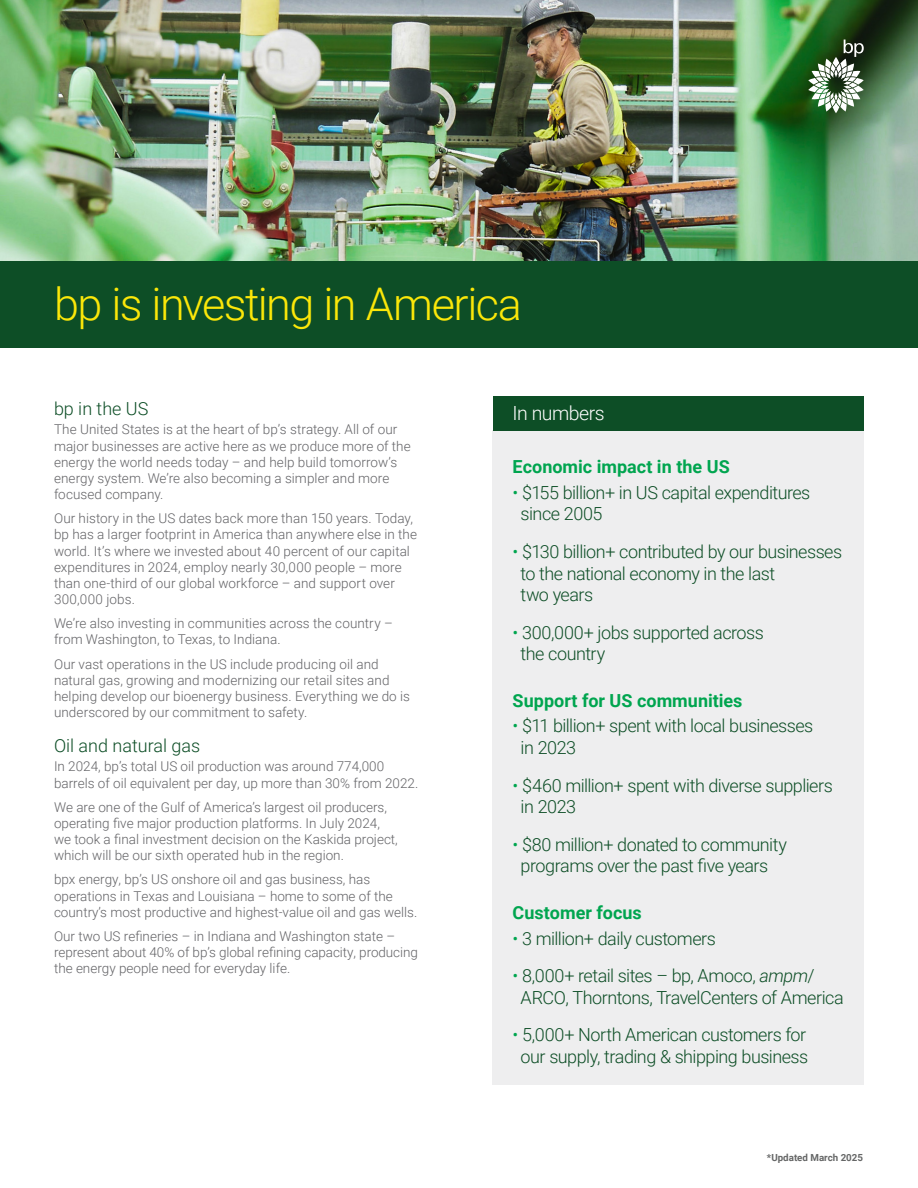
<style>
.page{position:relative;width:918px;height:1188px;background:#fff}
.page>*{position:absolute;margin:0;border:0;box-sizing:border-box;transform-origin:0 0}
.PageTitle2_green{font:300 45px "Roboto";letter-spacing:-.035em;color:#fbe709}
.Heading3_spotlight{font:300 19.5px "Roboto";letter-spacing:-.025em;color:#fff}
.Bodytext{font:300 18px/21.6px "Roboto";letter-spacing:-.03em;color:#0d4e26}
.PulloutFigure2{font:700 18px "Roboto";color:#00a54f}
.Bodytext-2{font:300 18px "Roboto";color:#0d4e26}
.Bodytext-3{font:300 13.5px/16.2px "Roboto";color:#636366}
.t1{font:700 9.75px "Roboto";color:#656666}
.s1{color:#00a54f}
.s2{font-style:italic}
</style>
<div class="page">
<div style="left:0;top:260px;width:918px;height:88px;background:#0d4e26"></div>
<div style="left:493px;top:430px;width:371px;height:654px;background:#eeeeef"></div>
<div style="left:493px;top:396px;width:371px;height:34px;background:#0d4e26"></div>
<img style="left:0;top:0;width:918px;height:260px">
<svg style="left:808px;top:40px;width:56px;height:73px"></svg>
<p class="PageTitle2_green" style="left:54px;top:272px;width:470px">bp is investing in America</p>
<p class="Bodytext" style="left:54px;top:397px;width:96px">bp in the US</p>
<p class="Bodytext-3" style="left:54px;top:421px;width:358px">The United States is at the heart of bp’s strategy. All of our major businesses are active here as we produce more of the energy the world needs today – and help build tomorrow’s energy system. We’re also becoming a simpler and more focused company.</p>
<p class="Bodytext-3" style="left:54px;top:510px;width:365px">Our history in the US dates back more than 150 years. Today, bp has a larger footprint in America than anywhere else in the world. It’s where we invested about 40 percent of our capital expenditures in 2024, employ nearly 30,000 people – more than one-third of our global workforce – and support over 300,000 jobs.</p>
<p class="Bodytext-3" style="left:54px;top:615px;width:340px">We’re also investing in communities across the country – from Washington, to Texas, to Indiana.</p>
<p class="Bodytext-3" style="left:54px;top:655px;width:357px">Our vast operations in the US include producing oil and natural gas, growing and modernizing our retail sites and helping develop our bioenergy business. Everything we do is underscored by our commitment to safety.</p>
<p class="Bodytext-2" style="left:54px;top:733px;width:148px">Oil and natural gas</p>
<p class="Bodytext-3" style="left:54px;top:758px;width:366px">In 2024, bp’s total US oil production was around 774,000 barrels of oil equivalent per day, up more than 30% from 2022.</p>
<p class="Bodytext-3" style="left:54px;top:798px;width:345px">We are one of the Gulf of America’s largest oil producers, operating five major production platforms. In July 2024, we took a final investment decision on the Kaskida project, which will be our sixth operated hub in the region.</p>
<p class="Bodytext-3" style="left:54px;top:871px;width:365px">bpx energy, bp’s US onshore oil and gas business, has operations in Texas and Louisiana – home to some of the country’s most productive and highest-value oil and gas wells.</p>
<p class="Bodytext-3" style="left:54px;top:927px;width:365px">Our two US refineries – in Indiana and Washington state – represent about 40% of bp’s global refining capacity, producing the energy people need for everyday life.</p>
<h5 class="Heading3_spotlight" style="left:513px;top:399px;width:94px">In numbers</h5>
<p class="PulloutFigure2" style="left:513px;top:454px;width:219px">Economic impact in the US</p>
<p class="Bodytext" style="left:521px;top:481px;width:291px;text-indent:-8px"><span class="s1">•</span> $155 billion+ in US capital expenditures since 2005</p>
<p class="Bodytext" style="left:521px;top:540px;width:323px;text-indent:-8px"><span class="s1">•</span> $130 billion+ contributed by our businesses to the national economy in the last<br>two years</p>
<p class="Bodytext" style="left:521px;top:621px;width:245px;text-indent:-8px"><span class="s1">•</span> 300,000+ jobs supported across the country</p>
<p class="PulloutFigure2" style="left:513px;top:688px;width:231px">Support for US communities</p>
<p class="Bodytext" style="left:521px;top:714px;width:294px;text-indent:-8px"><span class="s1">•</span> $11 billion+ spent with local businesses in 2023</p>
<p class="Bodytext" style="left:521px;top:774px;width:314px;text-indent:-8px"><span class="s1">•</span> $460 million+ spent with diverse suppliers in 2023</p>
<p class="Bodytext" style="left:513px;top:833px;width:276px;text-align:center"><span class="s1">•</span> $80 million+ donated to community programs over the past five years</p>
<p class="PulloutFigure2" style="left:513px;top:900px;width:131px">Customer focus</p>
<p class="Bodytext" style="left:513px;top:927px;width:205px"><span class="s1">•</span> 3 million+ daily customers</p>
<p class="Bodytext" style="left:521px;top:964px;width:325px;text-indent:-8px"><span class="s1">•</span> 8,000+ retail sites – bp, Amoco, <span class="s2">ampm</span>/<br>ARCO, Thorntons, TravelCenters of America</p>
<p class="Bodytext" style="left:513px;top:1024px;width:297px;text-align:center"><span class="s1">•</span> 5,000+ North American customers for our supply, trading &amp; shipping business</p>
<p class="t1" style="left:767px;top:1151px;width:98px">*Updated March 2025</p>
</div>
